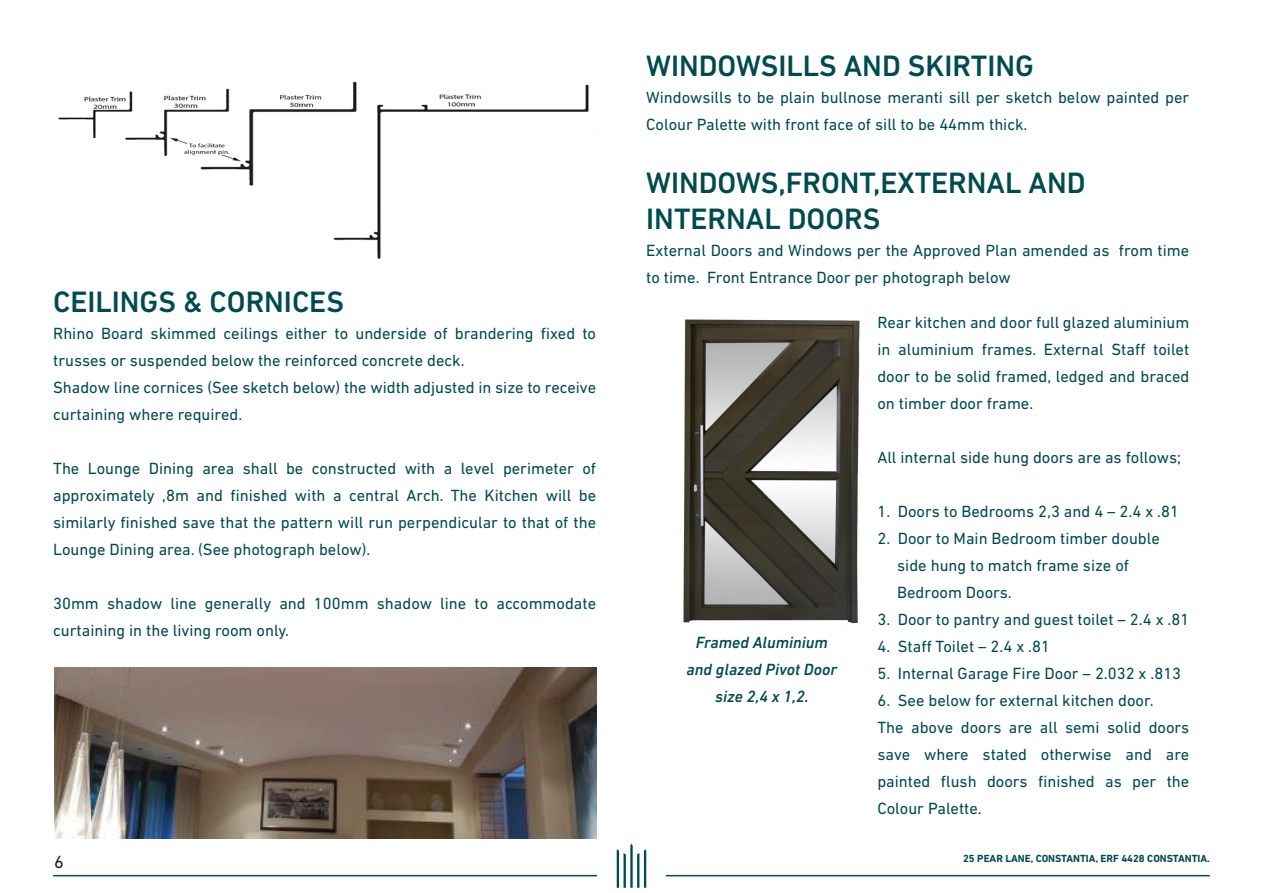
<style>
.page{position:relative;width:1263px;height:893px;background:#fff}
.page>*{position:absolute;margin:0;border:0;box-sizing:border-box;transform-origin:0 0}
.t1{font:500 30px/36px "DIN Next LT Pro";color:#004b4f}
.t2{font:18px "DIN Next LT Pro";color:#231f20}
.t3{font:16.5px/27px "DIN Next LT Pro";color:#004b4f}
.t4{font:italic 500 16.5px "DIN Next LT Pro";color:#004b4f}
.t5{font:700 10.5px "DIN Next LT Pro";color:#004b4f}
</style>
<div class="page">
<svg style="left:617px;top:843px;width:29px;height:45px"></svg>
<hr style="left:53px;top:875px;width:544px;height:1px;background:#004b4f">
<hr style="left:666px;top:875px;width:544px;height:1px;background:#004b4f">
<img style="left:58px;top:81px;width:531px;height:178px">
<img style="left:54px;top:668px;width:542px;height:171px">
<img style="left:680px;top:319px;width:180px;height:305px">
<p class="t1" style="left:53px;top:283px;width:292px">CEILINGS &amp; CORNICES</p>
<p class="t3" style="left:53px;top:319px;width:544px">Rhino Board skimmed ceilings either to underside of brandering fixed to trusses or suspended below the reinforced concrete deck.</p>
<p class="t3" style="left:53px;top:373px;width:544px">Shadow line cornices (See sketch below) the width adjusted in size to receive curtaining where required.</p>
<p class="t3" style="left:53px;top:454px;width:545px;text-align:justify">The Lounge Dining area shall be constructed with a level perimeter of approximately ,8m and finished with a central Arch. The Kitchen will be similarly finished save that the pattern will run perpendicular to that of the Lounge Dining area. (See photograph below).</p>
<p class="t3" style="left:53px;top:589px;width:544px">30mm shadow line generally and 100mm shadow line to accommodate curtaining in the living room only.</p>
<p class="t2" style="left:54px;top:851px;width:11px">6</p>
<p class="t1" style="left:646px;top:48px;width:389px">WINDOWSILLS AND SKIRTING</p>
<p class="t3" style="left:646px;top:84px;width:544px">Windowsills to be plain bullnose meranti sill per sketch below painted per<br>Colour Palette with front face of sill to be 44mm thick.</p>
<p class="t1" style="left:646px;top:165px;width:441px">WINDOWS,FRONT,EXTERNAL AND<br>INTERNAL DOORS</p>
<p class="t3" style="left:646px;top:237px;width:545px">External Doors and Windows per the Approved Plan amended as from time to time. Front Entrance Door per photograph below</p>
<p class="t3" style="left:877px;top:308px;width:313px;text-align:justify">Rear kitchen and door full glazed aluminium in aluminium frames. External Staff toilet door to be solid framed, ledged and braced on timber door frame.</p>
<p class="t4" style="left:696px;top:633px;width:134px">Framed Aluminium</p>
<p class="t4" style="left:687px;top:660px;width:152px">and glazed Pivot Door</p>
<p class="t4" style="left:715px;top:687px;width:95px">size 2,4 x 1,2.</p>
<p class="t3" style="left:877px;top:443px;width:305px">All internal side hung doors are as follows;</p>
<p class="t3" style="left:877px;top:497px;width:303px">1. Doors to Bedrooms 2,3 and 4 – 2.4 x .81</p>
<p class="t3" style="left:897px;top:524px;width:264px;text-indent:-20px">2. Door to Main Bedroom timber double side hung to match frame size of<br>Bedroom Doors.</p>
<p class="t3" style="left:877px;top:605px;width:313px">3. Door to pantry and guest toilet – 2.4 x .81</p>
<p class="t3" style="left:877px;top:632px;width:174px">4. Staff Toilet – 2.4 x .81</p>
<p class="t3" style="left:877px;top:659px;width:305px">5. Internal Garage Fire Door – 2.032 x .813</p>
<p class="t3" style="left:877px;top:686px;width:278px">6. See below for external kitchen door.</p>
<p class="t3" style="left:877px;top:713px;width:313px;text-align:justify">The above doors are all semi solid doors save where stated otherwise and are painted flush doors finished as per the Colour Palette.</p>
<p class="t5" style="left:963px;top:853px;width:248px">25 PEAR LANE, CONSTANTIA, ERF 4428 CONSTANTIA.</p>
</div>
